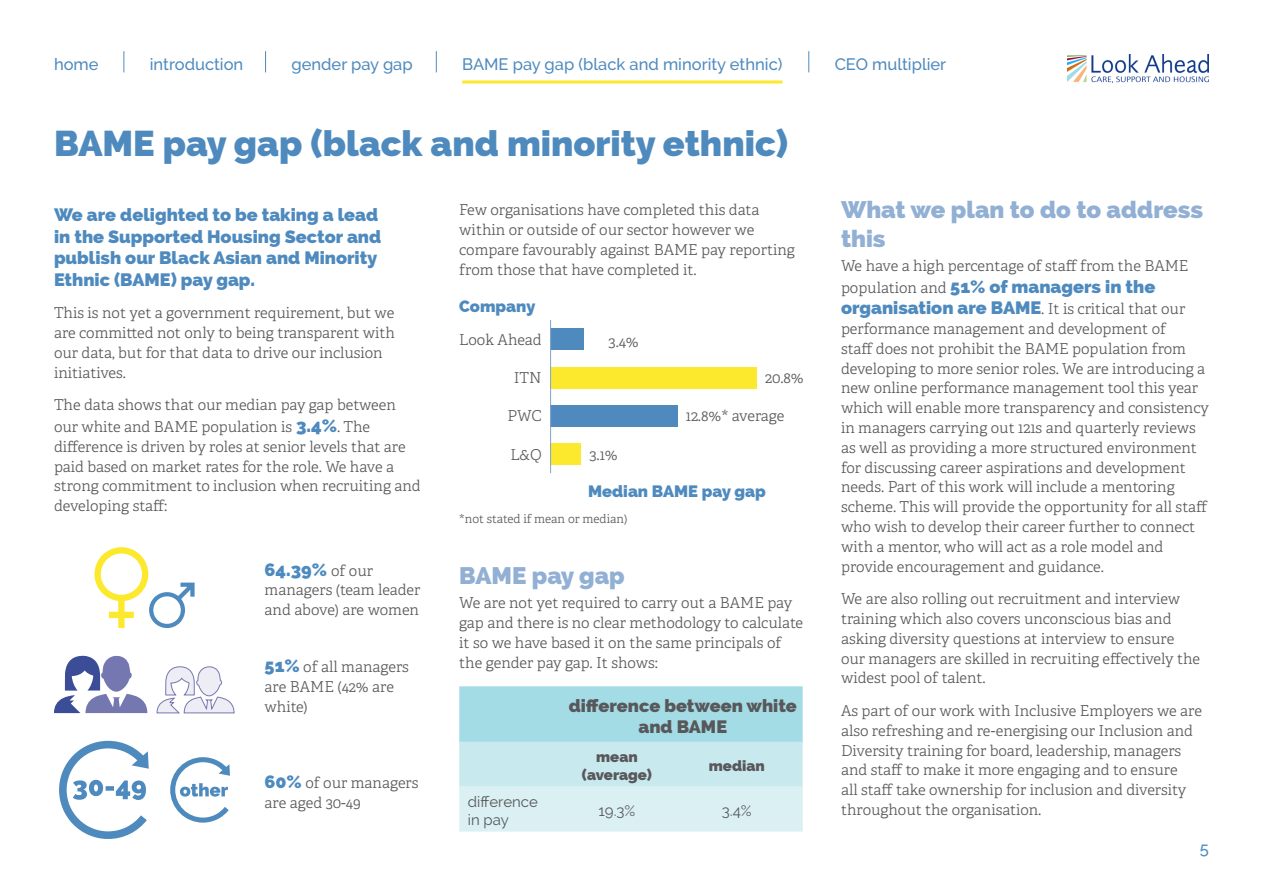
<style>
.page{position:relative;width:1263px;height:893px;background:#fff}
.page>*{position:absolute;margin:0;border:0;box-sizing:border-box;transform-origin:0 0}
.t1{font:800 36px "Raleway";color:#4e8abe}
.t2{font:800 24px/28.8px "Raleway";color:#92afd4}
.t3{font:800 18px/21.6px "Raleway";color:#4e8abe}
.t4{font:800 18px/21.6px "Raleway";color:#58585b;text-align:center}
.t5{font:500 16.5px "Raleway";color:#4e8abe}
.t6{font:800 16.5px "Raleway";color:#4e8abe}
.t7{font:300 15px/19.8px "Adelle";color:#58585b}
.t8{font:15px/18px "Raleway";color:#58585b}
.t9{font:800 15px/18px "Raleway";color:#58585b;text-align:center}
.t10{font:300 12px "Adelle";color:#58585b}
.s1{font-family:"Raleway";font-weight:800;font-size:18px;color:#4e8abe}
.s2{font-family:"Adelle";font-weight:300;font-size:15px;color:#58585b}
</style>
<div class="page">
<svg style="left:265px;top:51px;width:1px;height:21px"></svg>
<svg style="left:436px;top:51px;width:1px;height:21px"></svg>
<svg style="left:808px;top:51px;width:1px;height:21px"></svg>
<svg style="left:124px;top:51px;width:1px;height:21px"></svg>
<img style="left:1067px;top:54px;width:142px;height:28px">
<hr style="left:462px;top:80px;width:320px;height:3px;background:#fce92d">
<div style="left:550px;top:443px;width:31px;height:22px;background:#fce92d"></div>
<div style="left:550px;top:329px;width:34px;height:21px;background:#4e8abe"></div>
<div style="left:550px;top:405px;width:127px;height:21px;background:#4e8abe"></div>
<div style="left:550px;top:367px;width:207px;height:21px;background:#fce92d"></div>
<hr style="left:550px;top:320px;width:1px;height:153px;background:#82a5ce">
<svg style="left:459px;top:686px;width:344px;height:146px;background:#c0e6ec"></svg>
<svg style="left:59px;top:740px;width:90px;height:99px"></svg>
<svg style="left:170px;top:757px;width:60px;height:66px"></svg>
<svg style="left:54px;top:655px;width:93px;height:58px"></svg>
<svg style="left:157px;top:666px;width:77px;height:48px"></svg>
<svg style="left:94px;top:547px;width:101px;height:81px"></svg>
<p class="t5" style="left:54px;top:54px;width:46px">home</p>
<p class="t5" style="left:150px;top:54px;width:95px">introduction</p>
<p class="t5" style="left:291px;top:54px;width:123px">gender pay gap</p>
<p class="t5" style="left:462px;top:54px;width:322px">BAME pay gap (black and minority ethnic)</p>
<p class="t5" style="left:835px;top:54px;width:113px">CEO multiplier</p>
<h1 class="t1" style="left:54px;top:123px;width:735px">BAME pay gap (black and minority ethnic)</h1>
<p class="t3" style="left:54px;top:204px;width:329px">We are delighted to be taking a lead in the Supported Housing Sector and publish our Black Asian and Minority<br>Ethnic (BAME) pay gap.</p>
<p class="t7" style="left:54px;top:303px;width:343px">This is not yet a government requirement, but we are committed not only to being transparent with our data, but for that data to drive our inclusion initiatives.</p>
<p class="t7" style="left:54px;top:394px;width:343px;line-height:21.6px">The data shows that our median pay gap between our white and BAME population is <span class="s1">3.4%</span>. The</p>
<p class="t7" style="left:54px;top:436px;width:368px">difference is driven by roles at senior levels that are paid based on market rates for the role. We have a strong commitment to inclusion when recruiting and developing staff:</p>
<p class="t3" style="left:265px;top:558px;width:110px">64.39% <span class="s2">of our</span></p>
<p class="t7" style="left:265px;top:580px;width:157px">managers (team leader and above) are women</p>
<p class="t7" style="left:265px;top:657px;width:146px"><span class="s1">51%</span> of all managers are BAME (42% are white)</p>
<p class="t7" style="left:265px;top:772px;width:155px"><span class="s1">60%</span> of our managers are aged 30-49</p>
<p class="t7" style="left:459px;top:200px;width:337px">Few organisations have completed this data within or outside of our sector however we compare favourably against BAME pay reporting from those that have completed it.</p>
<p class="t6" style="left:459px;top:296px;width:78px">Company</p>
<p class="t7" style="left:459px;top:329px;width:84px">Look Ahead</p>
<p class="t7" style="left:609px;top:332px;width:31px">3.4%</p>
<p class="t7" style="left:514px;top:367px;width:29px">ITN</p>
<p class="t7" style="left:507px;top:406px;width:36px">PWC</p>
<p class="t7" style="left:686px;top:406px;width:100px">12.8%* average</p>
<p class="t7" style="left:765px;top:367px;width:40px">20.8%</p>
<p class="t7" style="left:510px;top:444px;width:33px">L&amp;Q</p>
<p class="t7" style="left:589px;top:444px;width:30px">3.1%</p>
<p class="t6" style="left:588px;top:482px;width:179px">Median BAME pay gap</p>
<p class="t10" style="left:459px;top:511px;width:170px">*not stated if mean or median)</p>
<h2 class="t2" style="left:459px;top:561px;width:167px">BAME pay gap</h2>
<p class="t7" style="left:459px;top:592px;width:345px">We are not yet required to carry out a BAME pay gap and there is no clear methodology to calculate it so we have based it on the same principals of the gender pay gap. It shows:</p>
<p class="t4" style="left:569px;top:695px;width:230px">difference between white and BAME</p>
<p class="t9" style="left:582px;top:748px;width:72px">mean (average)</p>
<p class="t9" style="left:709px;top:757px;width:57px">median</p>
<p class="t8" style="left:468px;top:793px;width:72px">difference in pay</p>
<p class="t8" style="left:598px;top:802px;width:38px">19.3%</p>
<p class="t8" style="left:722px;top:802px;width:31px">3.4%</p>
<h2 class="t2" style="left:841px;top:195px;width:364px">What we plan to do to address this</h2>
<p class="t7" style="left:841px;top:255px;width:349px">We have a high percentage of staff from the BAME</p>
<p class="t3" style="left:841px;top:276px;width:316px"><span class="s2">population and</span> 51% of managers in the</p>
<p class="t7" style="left:841px;top:299px;width:369px"><span class="s1">organisation are BAME</span>. It is critical that our performance management and development of<br>staff does not prohibit the BAME population from developing to more senior roles. We are introducing a new online performance management tool this year which will enable more transparency and consistency in managers carrying out 121s and quarterly reviews as well as providing a more structured environment for discussing career aspirations and development needs. Part of this work will include a mentoring scheme. This will provide the opportunity for all staff who wish to develop their career further to connect with a mentor, who will act as a role model and provide encouragement and guidance.</p>
<p class="t7" style="left:841px;top:588px;width:361px">We are also rolling out recruitment and interview training which also covers unconscious bias and asking diversity questions at interview to ensure our managers are skilled in recruiting effectively the widest pool of talent.</p>
<p class="t7" style="left:841px;top:700px;width:362px">As part of our work with Inclusive Employers we are also refreshing and re-energising our Inclusion and Diversity training for board, leadership, managers and staff to make it more engaging and to ensure<br>all staff take ownership for inclusion and diversity throughout the organisation.</p>
<p class="t5" style="left:1200px;top:839px;width:11px">5</p>
</div>
